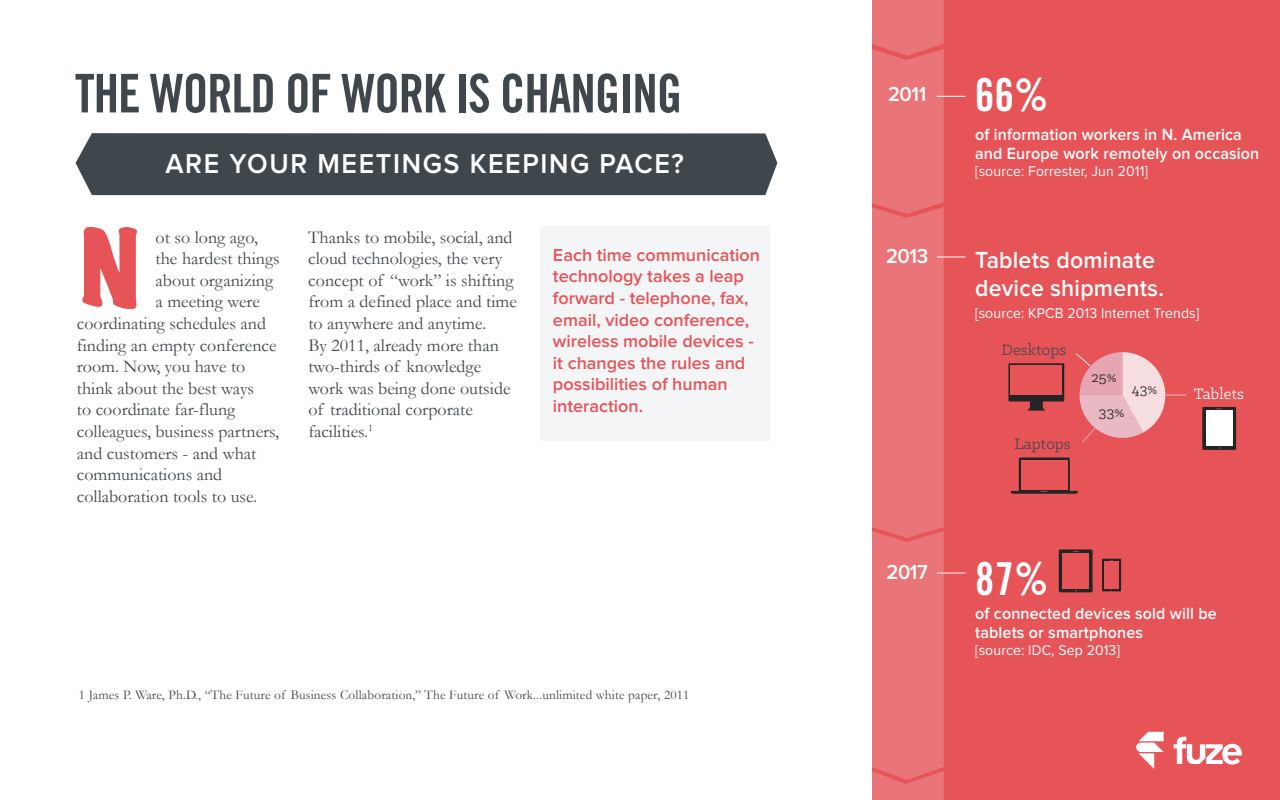
<style>
.page{position:relative;width:1280px;height:800px;background:#fff}
.page>*{position:absolute;margin:0;border:0;box-sizing:border-box;transform-origin:0 0}
.t1{font:expanded 95.8px "Marker Felt";color:#e65458}
.t2{font:53.4px "Trade Gothic LT Std Bd Cn 20";letter-spacing:-.02em;color:#40474c;scale:.95 1}
.t3{font:45.5px "Trade Gothic LT Std Bd Cn 20";color:#fff;scale:.95 1}
.t4{font:600 28.3px "Proxima Nova";letter-spacing:.06em;color:#fff;scale:.95 1}
.t5{font:600 24.1px/27.6px "Proxima Nova";letter-spacing:.01em;color:#fff;scale:.95 1}
.t6{font:600 21px "Proxima Nova";letter-spacing:-.02em;color:#fff;scale:.95 1}
.t7{font:18px/21.6px "Garamond";color:#40474c}
.t8{font:600 18px/21.6px "Proxima Nova";color:#e65458}
.t9{font:17px "Klinic Slab";letter-spacing:.01em;color:#40474c}
.t10{font:17px "Klinic Slab";letter-spacing:.01em;color:#fff}
.t11{font:600 16.8px/19.2px "Proxima Nova";letter-spacing:.01em;color:#fff;scale:.95 1}
.t12{font:16px "Klinic Slab";color:#231f20}
.t13{font:14.7px "Proxima Nova";letter-spacing:.01em;color:#fff;scale:.95 1}
.t14{font:13.3px "Garamond";letter-spacing:.01em;color:#40474c}
</style>
<div class="page">
<div style="left:540px;top:226px;width:230px;height:215px;background:#f3f5f7"></div>
<div style="left:872px;top:0;width:408px;height:800px;background:#e65458"></div>
<div style="left:76px;top:133px;width:701px;height:62px;background:#40474c"></div>
<svg style="left:1076px;top:352px;width:110px;height:91px"></svg>
<svg style="left:1027px;top:401px;width:18px;height:10px"></svg>
<div style="left:1008px;top:363px;width:56px;height:38px;background:#242424"></div>
<div style="left:1010px;top:366px;width:52px;height:29px;background:#e65458"></div>
<svg style="left:1019px;top:457px;width:51px;height:35px"></svg>
<div style="left:1021px;top:460px;width:47px;height:29px;background:#e65458"></div>
<svg style="left:1011px;top:491px;width:67px;height:3px"></svg>
<svg style="left:1202px;top:407px;width:34px;height:43px"></svg>
<div style="left:1206px;top:411px;width:26px;height:35px;background:#fff"></div>
<svg style="left:872px;top:0;width:94px;height:800px"></svg>
<hr style="left:937px;top:256px;width:29px;height:2px;background:#fff">
<hr style="left:937px;top:572px;width:29px;height:2px;background:#fff">
<svg style="left:1174px;top:737px;width:68px;height:28px"></svg>
<svg style="left:1136px;top:732px;width:28px;height:37px"></svg>
<div style="left:1059px;top:549px;width:34px;height:43px;background:#242424"></div>
<div style="left:1062px;top:553px;width:27px;height:36px;background:#e65458"></div>
<div style="left:1102px;top:559px;width:19px;height:32px;background:#242424"></div>
<div style="left:1104px;top:561px;width:15px;height:28px;background:#e65458"></div>
<h2 class="t2" style="left:75px;top:61px;width:641px">THE WORLD OF WORK IS CHANGING</h2>
<h3 class="t4" style="left:165px;top:151px;width:547px">ARE YOUR MEETINGS KEEPING PACE?</h3>
<h1 class="t1" style="left:81px;top:192px;width:61px">N</h1>
<p class="t7" style="left:156px;top:226px;width:104px">ot so long ago,</p>
<p class="t7" style="left:156px;top:248px;width:126px">the hardest things</p>
<p class="t7" style="left:156px;top:269px;width:119px">about organizing</p>
<p class="t7" style="left:156px;top:291px;width:106px">a meeting were</p>
<p class="t7" style="left:77px;top:312px;width:191px">coordinating schedules and</p>
<p class="t7" style="left:77px;top:334px;width:201px">finding an empty conference</p>
<p class="t7" style="left:77px;top:356px;width:170px">room. Now, you have to</p>
<p class="t7" style="left:77px;top:377px;width:179px">think about the best ways</p>
<p class="t7" style="left:77px;top:399px;width:160px">to coordinate far-flung</p>
<p class="t7" style="left:77px;top:420px;width:204px">colleagues, business partners,</p>
<p class="t7" style="left:77px;top:442px;width:181px">and customers - and what</p>
<p class="t7" style="left:77px;top:464px;width:147px">communications and</p>
<p class="t7" style="left:77px;top:485px;width:182px">collaboration tools to use.</p>
<p class="t7" style="left:308px;top:226px;width:210px">Thanks to mobile, social, and cloud technologies, the very concept of “work” is shifting from a defined place and time to anywhere and anytime.<br>By 2011, already more than two-thirds of knowledge work was being done outside of traditional corporate facilities.<sup>1</sup></p>
<p class="t8" style="left:553px;top:245px;width:208px">Each time communication technology takes a leap forward - telephone, fax, email, video conference, wireless mobile devices - it changes the rules and possibilities of human interaction.</p>
<p class="t14" style="left:79px;top:687px;width:612px">1 James P. Ware, Ph.D., “The Future of Business Collaboration,” The Future of Work...unlimited white paper, 2011</p>
<p class="t6" style="left:888px;top:84px;width:42px">2011</p>
<p class="t6" style="left:886px;top:246px;width:46px">2013</p>
<p class="t6" style="left:887px;top:562px;width:45px">2017</p>
<h3 class="t3" style="left:975px;top:67px;width:78px">66%</h3>
<p class="t11" style="left:975px;top:125px;width:301px">of information workers in N. America and Europe work remotely on occasion</p>
<p class="t13" style="left:975px;top:164px;width:183px">[source: Forrester, Jun 2011]</p>
<h3 class="t5" style="left:975px;top:248px;width:200px">Tablets dominate device shipments.</h3>
<p class="t13" style="left:975px;top:306px;width:237px">[source: KPCB 2013 Internet Trends]</p>
<p class="t9" style="left:1001px;top:339px;width:66px">Desktops</p>
<p class="t9" style="left:1014px;top:433px;width:58px">Laptops</p>
<p class="t12" style="left:1091px;top:367px;width:27px">25%</p>
<p class="t12" style="left:1099px;top:402px;width:27px">33%</p>
<p class="t12" style="left:1132px;top:379px;width:27px">43%</p>
<p class="t10" style="left:1194px;top:383px;width:51px">Tablets</p>
<h3 class="t3" style="left:975px;top:551px;width:78px">87%</h3>
<p class="t11" style="left:975px;top:604px;width:256px">of connected devices sold will be tablets or smartphones</p>
<p class="t13" style="left:975px;top:643px;width:154px">[source: IDC, Sep 2013]</p>
</div>
